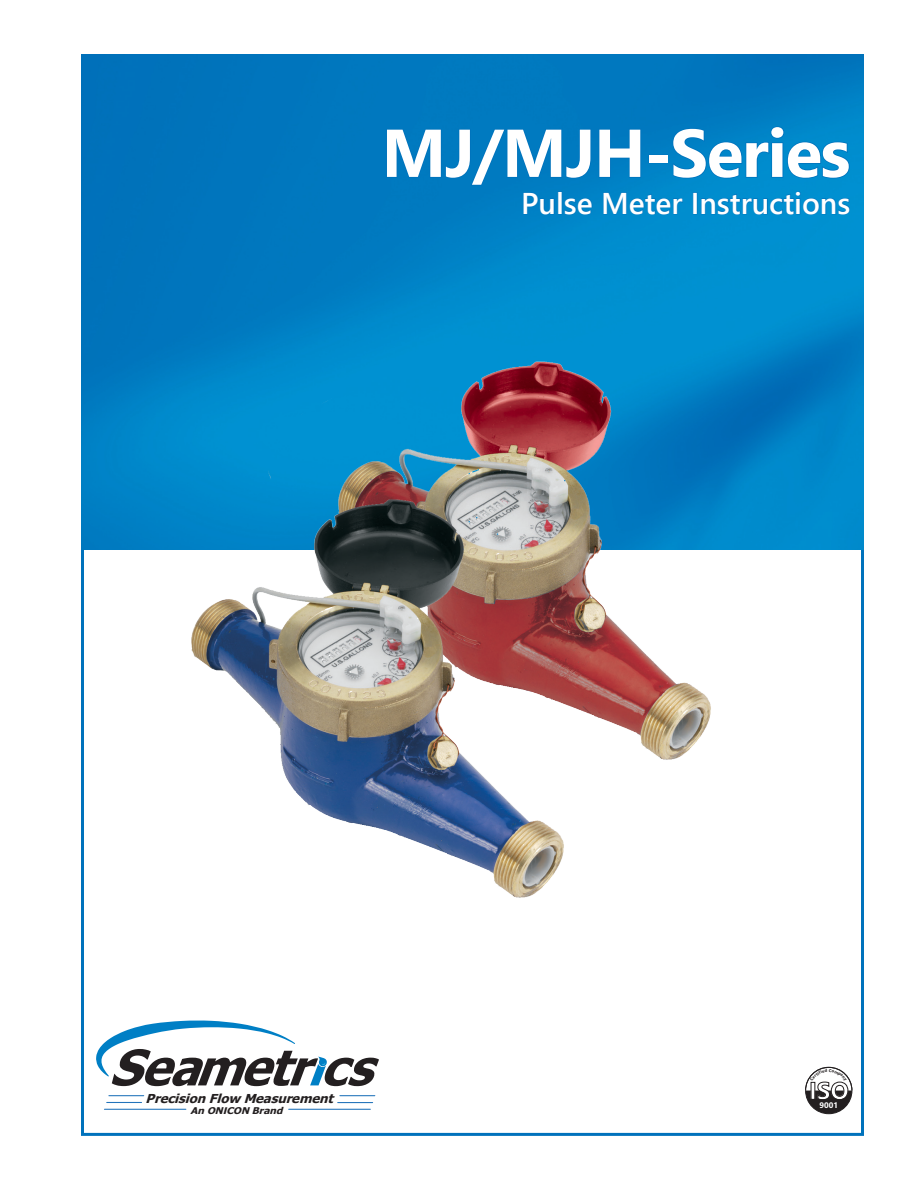
<style>
.page{position:relative;width:918px;height:1188px;background:#fff}
.page>*{position:absolute;margin:0;border:0;box-sizing:border-box;transform-origin:0 0}
.t1{font:700 67.5px "Segoe UI";letter-spacing:-.02em;color:#fff}
.t2{font:600 30px "Segoe UI";color:#fff}
.t3{font:700 24.3px "Segoe UI";color:#fff}
.t4{font:italic 700 12.45px "Tahoma";color:#231f20;scale:1.04 1}
.t5{font:italic 700 9.45px "Tahoma";color:#231f20;scale:1.09 1}
.t6{font:700 8.1px "Segoe UI";color:#fff}
.s1{font-family:"Arial"}
</style>
<div class="page">
<img style="left:81px;top:54px;width:783px;height:495px">
<hr style="left:109px;top:1095px;width:35px;height:1px;background:#2374bb">
<hr style="left:107px;top:1102px;width:35px;height:1px;background:#2374bb">
<hr style="left:340px;top:1095px;width:35px;height:1px;background:#2374bb">
<hr style="left:338px;top:1102px;width:35px;height:1px;background:#2374bb">
<svg style="left:96px;top:1021px;width:283px;height:65px"></svg>
<hr style="left:104px;top:1109px;width:82px;height:1px;background:#2374bb">
<hr style="left:289px;top:1109px;width:81px;height:1px;background:#2374bb">
<img style="left:168px;top:340px;width:568px;height:558px">
<div style="left:385px;top:128px;width:207px;height:58px;background:#007ac0"></div>
<div style="left:598px;top:128px;width:44px;height:50px;background:#007ac0"></div>
<div style="left:648px;top:155px;width:20px;height:8px;border:2px solid #0072bc"></div>
<svg style="left:672px;top:125px;width:179px;height:54px;background:#0084c7"></svg>
<svg style="left:523px;top:192px;width:32px;height:23px"></svg>
<div style="left:558px;top:191px;width:4px;height:23px;border:1px solid #0072bc"></div>
<svg style="left:564px;top:198px;width:29px;height:17px"></svg>
<svg style="left:603px;top:189px;width:80px;height:27px;background:#0084c7"></svg>
<div style="left:693px;top:192px;width:4px;height:22px;border:1px solid #0072bc"></div>
<svg style="left:701px;top:191px;width:149px;height:24px;background:#0088cb"></svg>
<svg style="left:805px;top:1066px;width:47px;height:49px"></svg>
<h1 class="t1" style="left:382px;top:89px;width:470px">MJ/MJH-Series</h1>
<h2 class="t2" style="left:521px;top:175px;width:331px">Pulse Meter Instructions</h2>
<p class="t4" style="left:146px;top:1091px;width:184px">Precision Flow Measurement</p>
<p class="t5" style="left:191px;top:1105px;width:88px">An ON<span class="s1">I</span>CON Brand</p>
<h3 class="t3" style="left:809px;top:1081px;width:41px">ISO</h3>
<p class="t6" style="left:820px;top:1102px;width:20px">9001</p>
</div>
